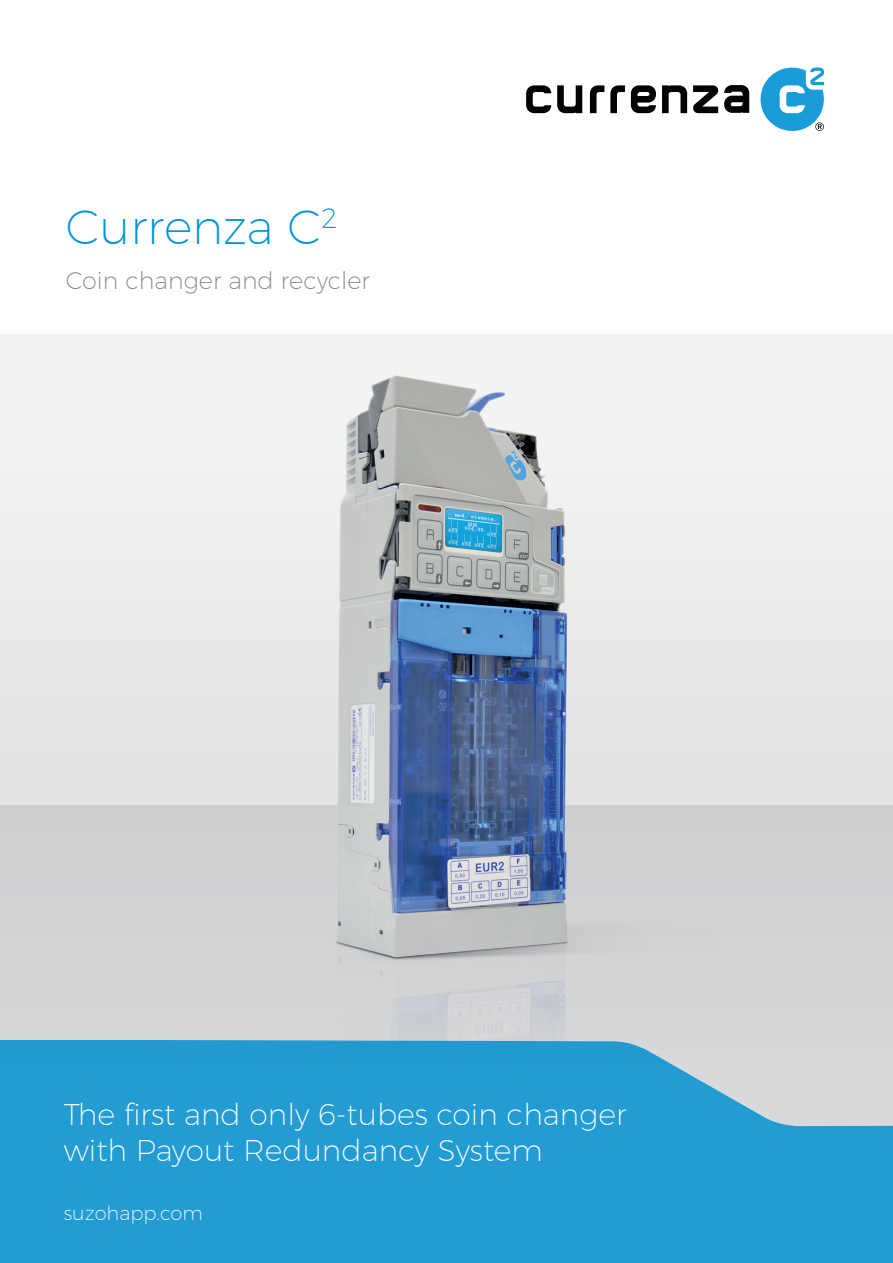
<style>
.page{position:relative;width:893px;height:1263px;background:#fff}
.page>*{position:absolute;margin:0;border:0;box-sizing:border-box;transform-origin:0 0}
.company_profile_posi{font:200 48px "Montserrat";color:#0095d9}
.company_profile_posi-2{font:200 30px "Montserrat";color:#fff}
.company_profile_posi-3{font:200 24px "Montserrat";color:#808285}
.Ingress_baksida{font:200 19.5px "Montserrat";color:#fff}
</style>
<div class="page">
<div style="left:0;top:335px;width:893px;height:811px;background:#eeeeef"></div>
<div style="left:0;top:1082px;width:893px;height:181px;background:#239cd3"></div>
<svg style="left:0;top:806px;width:893px;height:276px;background:#acc7d3"></svg>
<svg style="left:526px;top:85px;width:223px;height:28px"></svg>
<svg style="left:760px;top:67px;width:65px;height:64px"></svg>
<img style="left:204px;top:375px;width:513px;height:667px">
<p class="company_profile_posi" style="left:66px;top:198px;width:273px">Currenza C<sup>2</sup></p>
<p class="company_profile_posi-3" style="left:66px;top:266px;width:306px">Coin changer and recycler</p>
<p class="company_profile_posi-2" style="left:64px;top:1096px;width:564px">The first and only 6-tubes coin changer</p>
<p class="company_profile_posi-2" style="left:64px;top:1132px;width:481px">with Payout Redundancy System</p>
<p class="Ingress_baksida" style="left:64px;top:1201px;width:140px">suzohapp.com</p>
</div>
